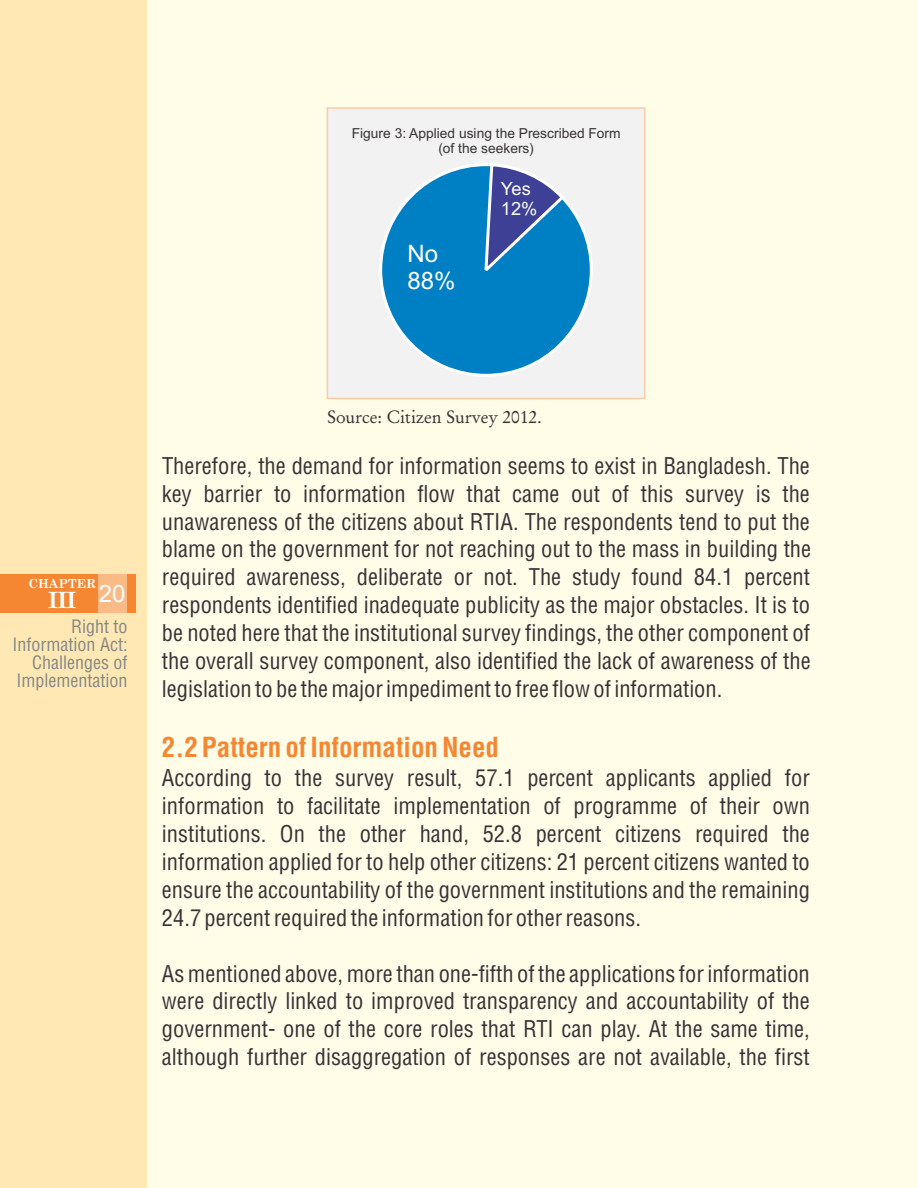
<style>
.page{position:relative;width:918px;height:1188px;background:#fffce8}
.page>*{position:absolute;margin:0;border:0;box-sizing:border-box;transform-origin:0 0}
.t1{font:700 condensed 27px "Helvetica";color:#f58733}
.t2{font:24px/26.7px "Arial";color:#fff}
.t3{font:23.7px "Calis MT Bol";color:#fff}
.t4{font:condensed 22.5px/27.9px "Helvetica";color:#383336;text-align:justify}
.t5{font:18.3px/20.1px "Arial";color:#fff}
.t6{font:condensed 18px/18px "Helvetica";color:#858787;text-align:right}
.t7{font:18px "Garamond Antiqua";color:#383336}
.t8{font:13.8px/15.3px "Arial";color:#383336;text-align:center}
.t9{font:700 12.3px "Century Schoolbook";color:#fff}
</style>
<div class="page">
<div style="left:326px;top:107px;width:320px;height:293px;background:#f2f2f2"></div>
<div style="left:0;top:0;width:147px;height:1188px;background:#ffe8b3"></div>
<div style="left:0;top:574px;width:136px;height:39px;background:#f58733"></div>
<div style="left:98px;top:574px;width:29px;height:39px;background:#faba85"></div>
<div style="left:379px;top:163px;width:214px;height:214px;background:#0080c4;border:3px solid #fff;border-radius:50%"></div>
<svg style="left:483px;top:162px;width:84px;height:109px"></svg>
<p class="t8" style="left:352px;top:127px;width:270px">Figure 3: Applied using the Prescribed Form (of the seekers)</p>
<p class="t2" style="left:408px;top:242px;width:50px">No<br>88%</p>
<p class="t5" style="left:501px;top:180px;width:38px">Yes<br>12%</p>
<p class="t9" style="left:28px;top:579px;width:69px">CHAPTER</p>
<p class="t3" style="left:49px;top:591px;width:78px">III <sup>20</sup></p>
<p class="t6" style="left:13px;top:620px;width:117px">Right to<br>Information Act:<br>Challenges of<br>Implementation</p>
<p class="t7" style="left:327px;top:409px;width:216px">Source: Citizen Survey 2012.</p>
<p class="t4" style="left:162px;top:454px;width:651px">Therefore, the demand for information seems to exist in Bangladesh. The key barrier to information flow that came out of this survey is the unawareness of the citizens about RTIA. The respondents tend to put the blame on the government for not reaching out to the mass in building the required awareness, deliberate or not. The study found 84.1 percent respondents identified inadequate publicity as the major obstacles. It is to be noted here that the institutional survey findings, the other component of the overall survey component, also identified the lack of awareness of the legislation to be the major impediment to free flow of information.</p>
<p class="t1" style="left:162px;top:737px;width:339px">2.2 Pattern of Information Need</p>
<p class="t4" style="left:162px;top:767px;width:650px">According to the survey result, 57.1 percent applicants applied for information to facilitate implementation of programme of their own institutions. On the other hand, 52.8 percent citizens required the information applied for to help other citizens: 21 percent citizens wanted to ensure the accountability of the government institutions and the remaining 24.7 percent required the information for other reasons.</p>
<p class="t4" style="left:162px;top:962px;width:650px">As mentioned above, more than one-fifth of the applications for information were directly linked to improved transparency and accountability of the government- one of the core roles that RTI can play. At the same time, although further disaggregation of responses are not available, the first</p>
</div>
